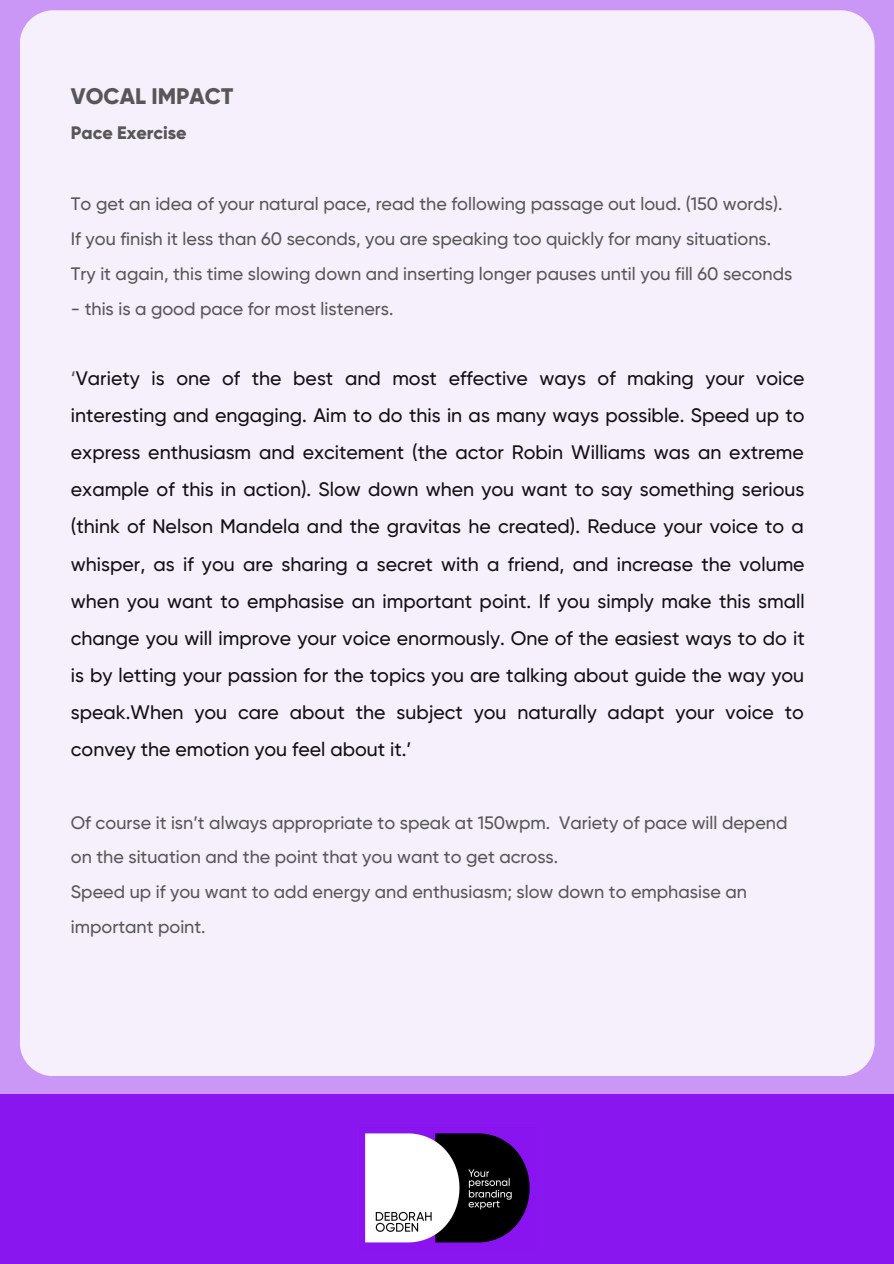
<style>
.page{position:relative;width:894px;height:1264px;background:#fff}
.page>*{position:absolute;margin:0;border:0;box-sizing:border-box;transform-origin:0 0}
.t1{font:800 22.5px "Gilroy";color:#575757}
.t2{font:500 19.5px/37.2px "Gilroy";color:#121113;text-align:justify}
.t3{font:500 18px/35px "Gilroy";color:#575757}
.t4{font:800 18px "Gilroy";color:#575757}
.s1{color:#575757}
</style>
<div class="page">
<div style="left:0;top:0;width:893px;height:1263px;background:#ca97f6"></div>
<div style="left:20px;top:10px;width:854px;height:1065px;background:#f6effc;border-radius:34px"></div>
<div style="left:0;top:1094px;width:892px;height:169px;background:#8915ef"></div>
<img style="left:365px;top:1133px;width:165px;height:110px">
<p class="t1" style="left:71px;top:83px;width:164px">VOCAL IMPACT</p>
<p class="t4" style="left:71px;top:122px;width:117px">Pace Exercise</p>
<p class="t3" style="left:71px;top:186px;width:722px">To get an idea of your natural pace, read the following passage out loud. (150 words).<br>If you finish it less than 60 seconds, you are speaking too quickly for many situations.<br>Try it again, this time slowing down and inserting longer pauses until you fill 60 seconds</p>
<p class="t3" style="left:71px;top:291px;width:324px">- this is a good pace for most listeners.</p>
<p class="t2" style="left:71px;top:359px;width:735px"><span class="s1">‘</span>Variety is one of the best and most effective ways of making your voice interesting and engaging. Aim to do this in as many ways possible. Speed up to express enthusiasm and excitement (the actor Robin Williams was an extreme example of this in action). Slow down when you want to say something serious (think of Nelson Mandela and the gravitas he created). Reduce your voice to a whisper, as if you are sharing a secret with a friend, and increase the volume when you want to emphasise an important point. If you simply make this small change you will improve your voice enormously. One of the easiest ways to do it is by letting your passion for the topics you are talking about guide the way you speak.When you care about the subject you naturally adapt your voice to convey the emotion you feel about it.’</p>
<p class="t3" style="left:71px;top:805px;width:717px">Of course it isn’t always appropriate to speak at 150wpm. Variety of pace will depend on the situation and the point that you want to get across.<br>Speed up if you want to add energy and enthusiasm; slow down to emphasise an important point.</p>
</div>
